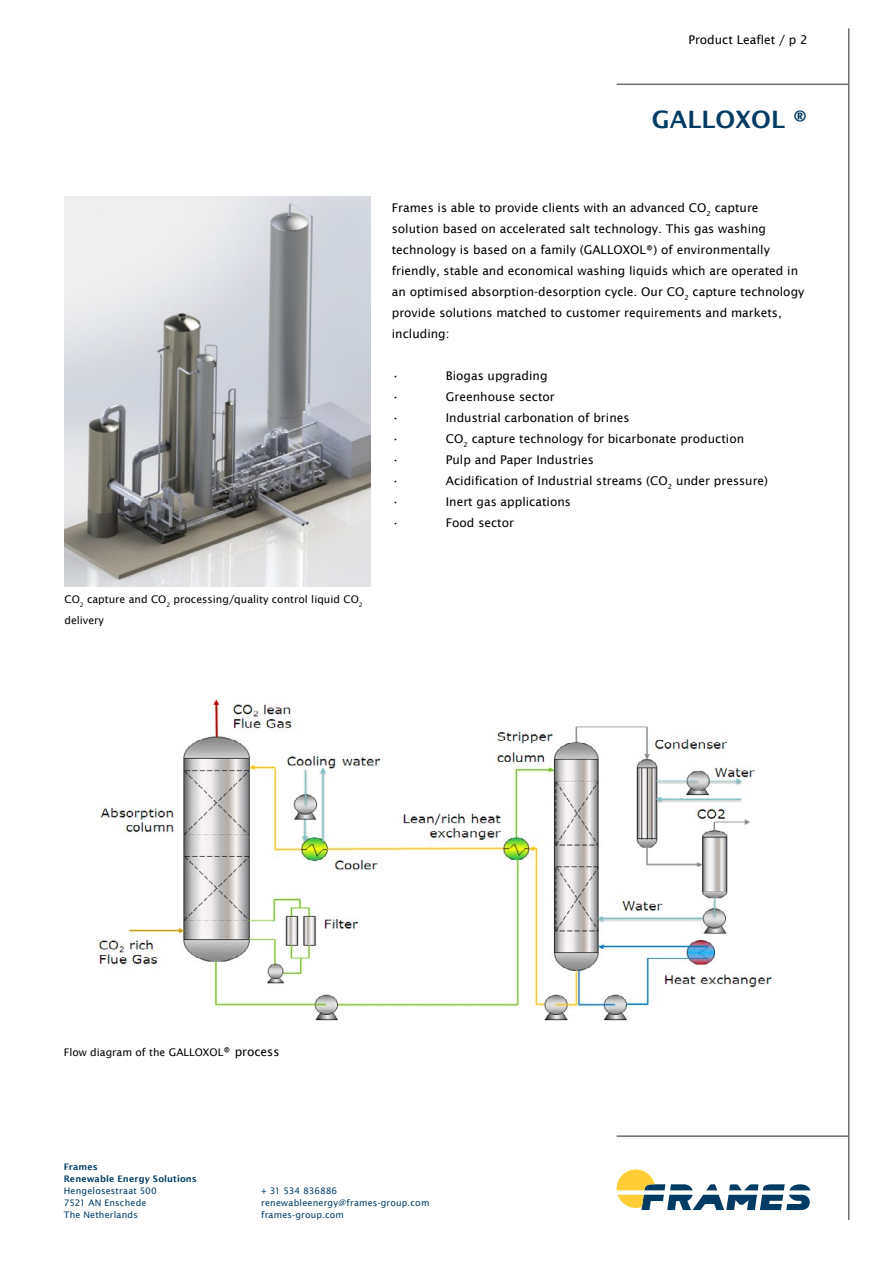
<style>
.page{position:relative;width:893px;height:1263px;background:#fff}
.page>*{position:absolute;margin:0;border:0;box-sizing:border-box;transform-origin:0 0}
.t1{font:600 24px "Lucida Sans";color:#003b64}
.t2{font:12px/21px "Lucida Sans";color:#000}
.t3{font:10.5px/21px "Lucida Sans";color:#000}
.t4{font:9px/12px "Lucida Sans";letter-spacing:.02em;color:#003b64}
.t5{font:600 9px/12px "Lucida Sans";letter-spacing:.015em;color:#003b64}
.s1{font-size:12px}
</style>
<div class="page">
<hr style="left:848px;top:28px;width:1px;height:1192px;background:#6d6e71">
<hr style="left:617px;top:84px;width:232px;height:1px;background:#6d6e71">
<hr style="left:617px;top:1135px;width:232px;height:2px;background:#6d6e71">
<svg style="left:617px;top:1169px;width:193px;height:41px"></svg>
<img style="left:64px;top:196px;width:307px;height:390px">
<img style="left:97px;top:699px;width:676px;height:322px">
<p class="t2" style="left:688px;top:29px;width:121px">Product Leaflet / p 2</p>
<h1 class="t1" style="left:652px;top:105px;width:157px">GALLOXOL ®</h1>
<p class="t3" style="left:64px;top:589px;width:300px">CO<sub>2</sub> capture and CO<sub>2</sub> processing/quality control liquid CO<sub>2 </sub>delivery</p>
<p class="t2" style="left:392px;top:197px;width:414px">Frames is able to provide clients with an advanced CO<sub>2</sub> capture solution based on accelerated salt technology. This gas washing technology is based on a family (GALLOXOL®) of environmentally friendly, stable and economical washing liquids which are operated in an optimised absorption-desorption cycle. Our CO<sub>2</sub> capture technology provide solutions matched to customer requirements and markets, including:</p>
<p class="t2" style="left:392px;top:365px;width:9px">•</p>
<p class="t2" style="left:446px;top:365px;width:103px">Biogas upgrading</p>
<p class="t2" style="left:392px;top:386px;width:9px">•</p>
<p class="t2" style="left:446px;top:386px;width:110px">Greenhouse sector</p>
<p class="t2" style="left:392px;top:407px;width:9px">•</p>
<p class="t2" style="left:446px;top:407px;width:185px">Industrial carbonation of brines</p>
<p class="t2" style="left:392px;top:428px;width:9px">•</p>
<p class="t2" style="left:446px;top:428px;width:300px">CO<sub>2</sub> capture technology for bicarbonate production</p>
<p class="t2" style="left:392px;top:449px;width:9px">•</p>
<p class="t2" style="left:446px;top:449px;width:150px">Pulp and Paper Industries</p>
<p class="t2" style="left:392px;top:470px;width:9px">•</p>
<p class="t2" style="left:446px;top:470px;width:324px">Acidification of Industrial streams (CO<sub>2</sub> under pressure)</p>
<p class="t2" style="left:392px;top:491px;width:9px">•</p>
<p class="t2" style="left:446px;top:491px;width:127px">Inert gas applications</p>
<p class="t2" style="left:392px;top:512px;width:9px">•</p>
<p class="t2" style="left:446px;top:512px;width:70px">Food sector</p>
<p class="t3" style="left:64px;top:1041px;width:217px">Flow diagram of the GALLOXOL<span class="s1">® process</span></p>
<p class="t5" style="left:64px;top:1161px;width:135px">Frames<br>Renewable Energy Solutions</p>
<p class="t4" style="left:64px;top:1185px;width:95px">Hengelosestraat 500<br>7521 AN Enschede<br>The Netherlands</p>
<p class="t4" style="left:261px;top:1185px;width:170px">+ 31 534 836886 renewableenergy@frames-group.com frames-group.com</p>
</div>
